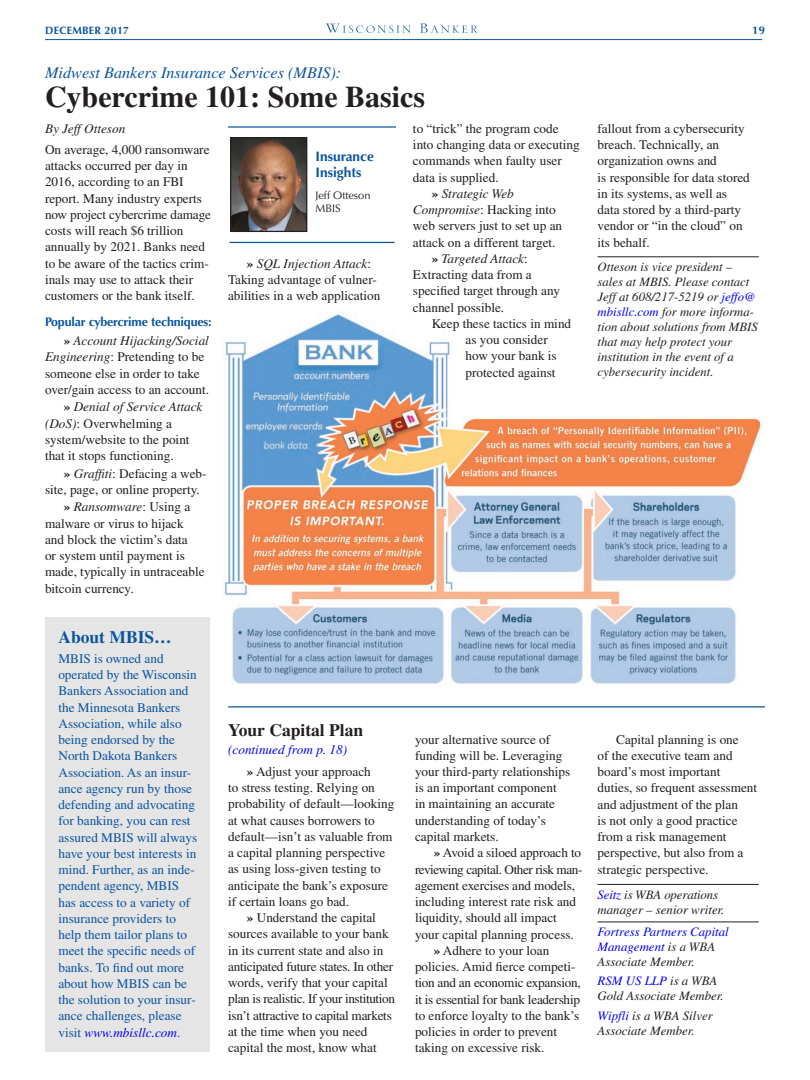
<style>
.page{position:relative;width:810px;height:1080px;background:#fff}
.page>*{position:absolute;margin:0;border:0;box-sizing:border-box;transform-origin:0 0}
.t1{font:700 30px "Times LT Std";color:#231f20}
.t2{font:700 17.5px "Times LT Std";color:#231f20}
.t3{font:700 17.5px "Times LT Std";color:#0a54a0}
.t4{font:italic 16.25px "Times LT Std";color:#0a54a0}
.t5{font:700 13.75px "Optima LT Std";color:#0a54a0}
.List_Paragraph{font:13.25px/16.2px "Times LT Std";color:#231f20}
.t6{font:13.25px/16.2px "Times LT Std";color:#0a54a0}
.t7{font:italic 13.25px "Times LT Std";color:#00f}
.t8{font:italic 13.25px "Times LT Std";color:#231f20}
.t9{font:italic 12.88px/15px "Times LT Std";color:#231f20}
.t10{font:italic 12.88px/15px "Times LT Std";color:#00f}
.t11{font:italic 12.75px/15px "Times LT Std";color:#231f20}
.t12{font:700 12.5px "Optima LT Std";letter-spacing:-.015em;color:#0a54a0}
.t13{font:700 11.25px "Optima LT Std";color:#0a54a0}
.t14{font:11px "Optima LT Std";color:#231f20}
.t15{font:700 10.75px "Optima LT Std";letter-spacing:.025em;color:#0a54a0}
.s1{font-weight:700}
.s2{font-style:italic}
.s3{font-style:italic;color:#00f}
.s4{color:#00f}
.s5{color:#231f20}
</style>
<div class="page">
<hr style="left:230px;top:242px;width:165px;height:1px;background:#0a54a0">
<hr style="left:228px;top:126px;width:168px;height:2px;background:#0a54a0">
<hr style="left:228px;top:706px;width:537px;height:2px;background:#0a54a0">
<img style="left:232px;top:139px;width:73px;height:91px">
<div style="left:230px;top:137px;width:77px;height:95px;border:1px solid #231f20"></div>
<hr style="left:598px;top:884px;width:161px;height:1px;background:#231f20">
<hr style="left:598px;top:922px;width:161px;height:1px;background:#231f20">
<img style="left:222px;top:311px;width:539px;height:374px">
<svg style="left:326px;top:23px;width:85px;height:10px"></svg>
<svg style="left:420px;top:24px;width:58px;height:9px"></svg>
<hr style="left:45px;top:39px;width:717px;height:1px;background:#0a54a0">
<hr style="left:598px;top:256px;width:161px;height:1px;background:#231f20">
<div style="left:45px;top:618px;width:165px;height:434px;background:#e5e5e5"></div>
<p class="t15" style="left:45px;top:24px;width:86px">DECEMBER 2017</p>
<p class="t13" style="left:752px;top:24px;width:14px">19</p>
<p class="t4" style="left:45px;top:64px;width:298px">Midwest Bankers Insurance Services (MBIS):</p>
<p class="t1" style="left:45px;top:79px;width:382px">Cybercrime 101: Some Basics</p>
<p class="t8" style="left:45px;top:121px;width:82px">By Jeff Otteson</p>
<p class="List_Paragraph" style="left:45px;top:141px;width:168px">On average, 4,000 ransomware attacks occurred per day in<br>2016, according to an FBI report. Many industry experts now project cybercrime damage costs will reach $6 trillion annually by 2021. Banks need</p>
<p class="List_Paragraph" style="left:45px;top:255px;width:165px">to be aware of the tactics crim&shy;inals may use to attack their customers or the bank itself.</p>
<p class="t12" style="left:45px;top:315px;width:168px">Popular cybercrime techniques:</p>
<p class="List_Paragraph" style="left:45px;top:333px;width:166px;text-indent:19px"><span class="s1">»</span> <span class="s2">Account Hijacking/Social<br>Engineering</span>: Pretending to be someone else in order to take over/gain access to an account.</p>
<p class="List_Paragraph" style="left:45px;top:399px;width:159px;text-indent:19px"><span class="s1">»</span> <span class="s2">Denial of Service Attack (DoS)</span>: Overwhelming a system/website to the point that it stops functioning.</p>
<p class="List_Paragraph" style="left:45px;top:465px;width:163px;text-indent:19px"><span class="s1">»</span> <span class="s2">Graffiti</span>: Defacing a web&shy;site, page, or online property.</p>
<p class="List_Paragraph" style="left:45px;top:499px;width:161px;text-indent:19px"><span class="s1">»</span> <span class="s2">Ransomware</span>: Using a malware or virus to hijack and block the victim’s data<br>or system until payment is made, typically in untraceable bitcoin currency.</p>
<p class="t3" style="left:58px;top:626px;width:115px">About MBIS…</p>
<p class="t6" style="left:58px;top:650px;width:140px">MBIS is owned and operated by the Wisconsin<br>Bankers Association and the Minnesota Bankers<br>Association, while also being endorsed by the<br>North Dakota Bankers<br>Association. As an insur&shy;ance agency run by those defending and advocating for banking, you can rest assured MBIS will always have your best interests in mind. Further, as an inde&shy;pendent agency, MBIS has access to a variety of insurance providers to help them tailor plans to meet the specific needs of banks. To find out more about how MBIS can be the solution to your insur&shy;ance challenges, please visit <span class="s3">www.mbisllc.com</span>.</p>
<p class="t5" style="left:316px;top:148px;width:60px">Insurance</p>
<p class="t5" style="left:316px;top:164px;width:47px">Insights</p>
<p class="t14" style="left:316px;top:188px;width:56px">Jeff Otteson</p>
<p class="t14" style="left:316px;top:202px;width:27px">MBIS</p>
<p class="List_Paragraph" style="left:228px;top:255px;width:154px;text-indent:19px"><span class="s1">»</span> <span class="s2">SQL Injection Attack</span>:<br>Taking advantage of vulner&shy;abilities in a web application</p>
<p class="t2" style="left:228px;top:720px;width:137px">Your Capital Plan</p>
<p class="t7" style="left:228px;top:742px;width:121px">(continued from p. 18)</p>
<p class="List_Paragraph" style="left:228px;top:763px;width:168px;text-indent:19px"><span class="s1">»</span> Adjust your approach<br>to stress testing. Relying on probability of default—looking at what causes borrowers to default—isn’t as valuable from a capital planning perspective as using loss-given testing to anticipate the bank’s exposure if certain loans go bad.</p>
<p class="List_Paragraph" style="left:228px;top:909px;width:169px;text-indent:19px"><span class="s1">»</span> Understand the capital sources available to your bank in its current state and also in anticipated future states. In other words, verify that your capital plan is realistic. If your institution isn’t attractive to capital markets at the time when you need capital the most, know what</p>
<p class="List_Paragraph" style="left:413px;top:120px;width:168px">to “trick” the program code into changing data or executing commands when faulty user data is supplied.</p>
<p class="List_Paragraph" style="left:413px;top:185px;width:151px;text-indent:19px"><span class="s1">»</span> <span class="s2">Strategic Web<br>Compromise</span>: Hacking into web servers just to set up an attack on a different target.</p>
<p class="List_Paragraph" style="left:413px;top:250px;width:149px;text-indent:19px"><span class="s1">»</span> <span class="s2">Targeted Attack</span>:<br>Extracting data from a specified target through any channel possible.</p>
<p class="List_Paragraph" style="left:432px;top:315px;width:141px">Keep these tactics in mind</p>
<p class="List_Paragraph" style="left:465px;top:331px;width:93px">as you consider how your bank is protected against</p>
<p class="List_Paragraph" style="left:415px;top:731px;width:157px">your alternative source of funding will be. Leveraging your third-party relationships is an important component in maintaining an accurate understanding of today’s capital markets.</p>
<p class="List_Paragraph" style="left:415px;top:845px;width:169px;text-indent:19px"><span class="s1">»</span> Avoid a siloed approach to reviewing capital. Other risk man&shy;agement exercises and models, including interest rate risk and liquidity, should all impact your capital planning process.</p>
<p class="List_Paragraph" style="left:415px;top:942px;width:167px;text-indent:19px"><span class="s1">»</span> Adhere to your loan policies. Amid fierce competi&shy;tion and an economic expansion, it is essential for bank leadership to enforce loyalty to the bank’s policies in order to prevent taking on excessive risk.</p>
<p class="List_Paragraph" style="left:598px;top:120px;width:154px">fallout from a cybersecurity breach. Technically, an organization owns and<br>is responsible for data stored in its systems, as well as data stored by a third-party vendor or “in the cloud” on its behalf.</p>
<p class="t11" style="left:598px;top:259px;width:162px">Otteson is vice president – sales at MBIS. Please contact<br>Jeff at 608/217-5219 or <span class="s4">jeffo@ mbisllc.com</span> for more informa&shy;tion about solutions from MBIS that may help protect your institution in the event of a cybersecurity incident.</p>
<p class="List_Paragraph" style="left:598px;top:731px;width:161px;text-indent:19px">Capital planning is one<br>of the executive team and board’s most important duties, so frequent assessment and adjustment of the plan<br>is not only a good practice from a risk management perspective, but also from a strategic perspective.</p>
<p class="t9" style="left:598px;top:887px;width:128px"><span class="s4">Seitz</span> is WBA operations manager – senior writer.</p>
<p class="t10" style="left:598px;top:924px;width:133px">Fortress Partners Capital<br>Management <span class="s5">is a WBA<br>Associate Member.</span></p>
<p class="t9" style="left:598px;top:974px;width:128px"><span class="s4">RSM US LLP</span> is a WBA<br>Gold Associate Member.</p>
<p class="t9" style="left:598px;top:1008px;width:117px"><span class="s4">Wipfli</span> is a WBA Silver<br>Associate Member.</p>
</div>
